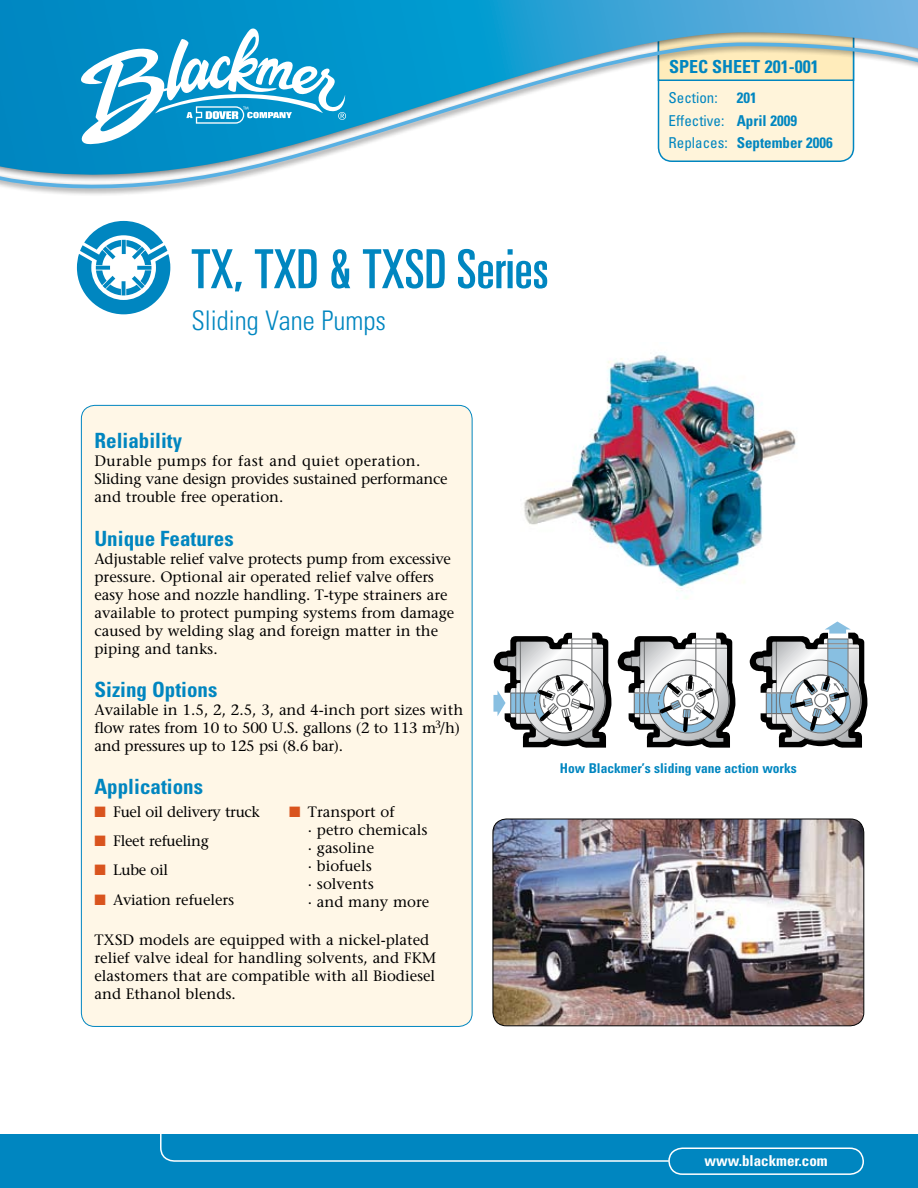
<style>
.page{position:relative;width:918px;height:1188px;background:#fff}
.page>*{position:absolute;margin:0;border:0;box-sizing:border-box;transform-origin:0 0}
.t1{font:ultra-condensed 54px "Univers";color:#0086c0}
.t2{font:300 condensed 27px "Univers";color:#0086c0}
.t3{font:700 condensed 21px "Univers";color:#0086c0}
.t4{font:700 condensed 18px "Univers";color:#0086c0}
.t5{font:15px/18px "Stone Serif";color:#000}
.t6{font:700 condensed 15px/22.5px "Univers";color:#0086c0}
.t7{font:15px "Stone Serif";letter-spacing:-.02em;color:#000}
.t8{font:700 condensed 15px "Univers";color:#fff}
.t9{font:condensed 15px "Univers";color:#0086c0}
.t10{font:700 condensed 13.5px "Univers";color:#0086c0}
.s1{font-weight:400}
.s2{color:#d9541e}
</style>
<div class="page">
<img style="left:524px;top:354px;width:272px;height:245px">
<div style="left:81px;top:405px;width:391px;height:621px;background:#fff7e7;border-radius:14px"></div>
<img style="left:493px;top:819px;width:371px;height:207px">
<div style="left:493px;top:819px;width:371px;height:207px;border:1px solid #000;border-radius:14px"></div>
<svg style="left:750px;top:622px;width:117px;height:126px"></svg>
<svg style="left:618px;top:633px;width:117px;height:115px"></svg>
<svg style="left:493px;top:633px;width:118px;height:115px"></svg>
<svg style="left:0;top:0;width:918px;height:38px;background:#279dcf"></svg>
<svg style="left:0;top:42px;width:918px;height:153px"></svg>
<svg style="left:79px;top:26px;width:267px;height:119px"></svg>
<div style="left:0;top:1135px;width:918px;height:53px;background:#0086c0"></div>
<svg style="left:159px;top:1134px;width:706px;height:41px"></svg>
<svg style="left:77px;top:221px;width:93px;height:93px"></svg>
<h1 class="t1" style="left:191px;top:238px;width:359px">TX, TXD &amp; TXSD Series</h1>
<h2 class="t2" style="left:191px;top:304px;width:196px">Sliding Vane Pumps</h2>
<p class="t4" style="left:669px;top:56px;width:151px">SPEC SHEET 201-001</p>
<p class="t9" style="left:669px;top:88px;width:51px">Section:</p>
<p class="t6" style="left:669px;top:87px;width:166px;text-indent:68px">201<br><span class="s1">Effective:</span> April 2009<br><span class="s1">Replaces:</span> September 2006</p>
<h3 class="t3" style="left:94px;top:428px;width:89px">Reliability</h3>
<p class="t5" style="left:94px;top:452px;width:355px">Durable pumps for fast and quiet operation.<br>Sliding vane design provides sustained performance and trouble free operation.</p>
<h3 class="t3" style="left:94px;top:525px;width:141px">Unique Features</h3>
<p class="t5" style="left:94px;top:549px;width:361px">Adjustable relief valve protects pump from excessive pressure. Optional air operated relief valve offers easy hose and nozzle handling. T-type strainers are available to protect pumping systems from damage caused by welding slag and foreign matter in the piping and tanks.</p>
<h3 class="t3" style="left:94px;top:676px;width:124px">Sizing Options</h3>
<p class="t5" style="left:94px;top:701px;width:371px">Available in 1.5, 2, 2.5, 3, and 4-inch port sizes with flow rates from 10 to 500 U.S. gallons (2 to 113 m<sup>3</sup>/h) and pressures up to 125 psi (8.6 bar).</p>
<h3 class="t3" style="left:94px;top:774px;width:110px">Applications</h3>
<p class="t7" style="left:94px;top:803px;width:167px"><span class="s2">■</span> Fuel oil delivery truck</p>
<p class="t7" style="left:94px;top:832px;width:116px"><span class="s2">■</span> Fleet refueling</p>
<p class="t5" style="left:94px;top:861px;width:75px"><span class="s2">■</span> Lube oil</p>
<p class="t5" style="left:94px;top:890px;width:141px"><span class="s2">■</span> Aviation refuelers</p>
<p class="t5" style="left:308px;top:803px;width:123px;text-indent:-19px"><span class="s2">■</span> Transport of<br>· petro chemicals · gasoline<br>· biofuels<br>· solvents<br>· and many more</p>
<p class="t5" style="left:94px;top:931px;width:343px">TXSD models are equipped with a nickel-plated relief valve ideal for handling solvents, and FKM elastomers that are compatible with all Biodiesel and Ethanol blends.</p>
<p class="t10" style="left:560px;top:760px;width:238px">How Blackmer’s sliding vane action works</p>
<p class="t8" style="left:704px;top:1151px;width:125px">www.blackmer.com</p>
</div>
